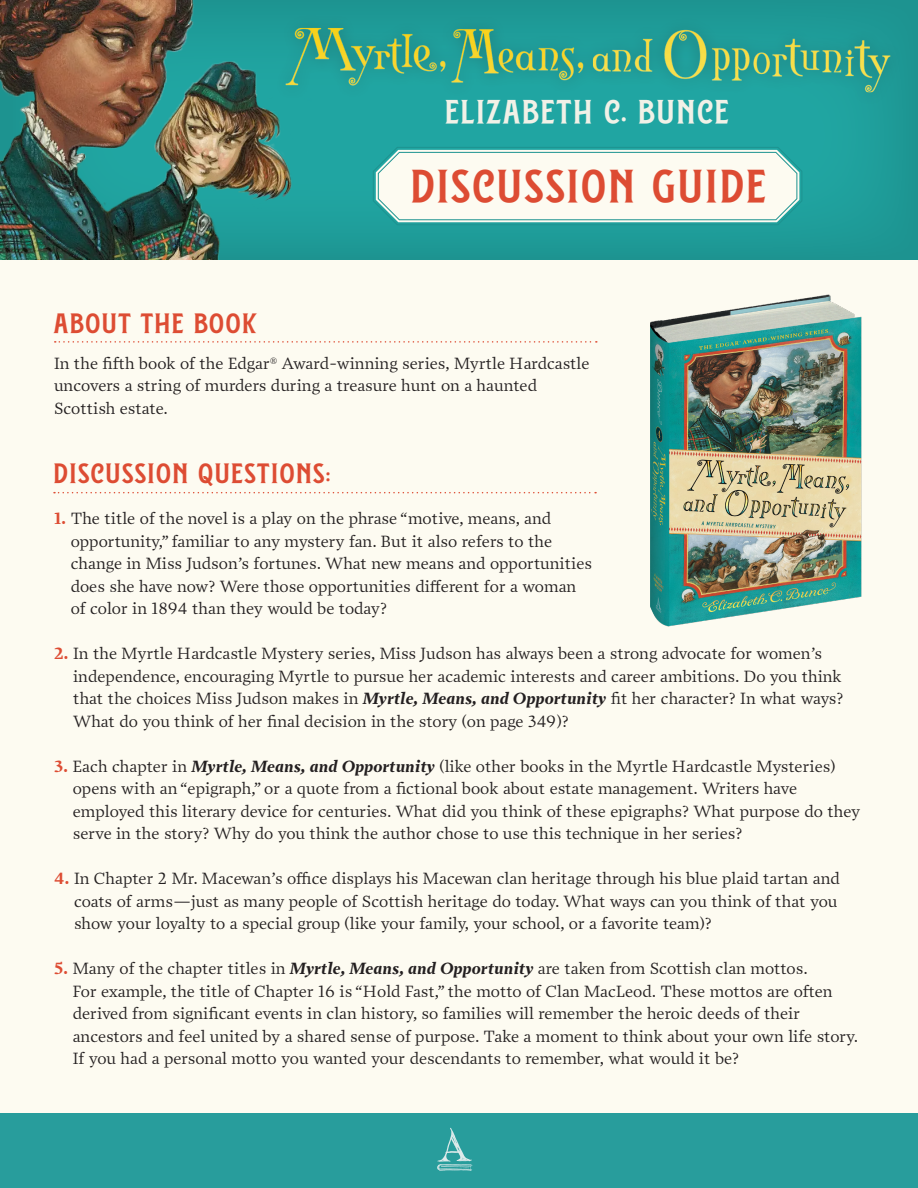
<style>
.page{position:relative;width:918px;height:1188px;background:#fff}
.page>*{position:absolute;margin:0;border:0;box-sizing:border-box;transform-origin:0 0}
.Medium_Grid_2{font:700 37.5px "Figuera Variable";letter-spacing:.01em;color:#dd4c33}
.Medium_Grid_2-2{font:700 27px "Figuera Variable";letter-spacing:.01em;color:#f1f1e7}
.Medium_Grid_2-3{font:700 22.5px "Figuera Variable";letter-spacing:.01em;color:#dd4c33}
.t1{font:16.5px/22.5px "Prensa";color:#231f20}
.s1{font-weight:700;color:#dd4c33}
.s2{font-weight:700;font-style:italic}
</style>
<div class="page">
<div style="left:0;top:162px;width:918px;height:1024px;background:#fdfbf1"></div>
<img style="left:650px;top:294px;width:212px;height:333px">
<div style="left:10px;top:0;width:907px;height:259px;background:#1f9d9a"></div>
<svg style="left:495px;top:149px;width:305px;height:74px;background:#f0f5ec"></svg>
<div style="left:378px;top:152px;width:419px;height:68px;border:1px solid #1d9390;border-radius:21px"></div>
<img style="left:1px;top:0;width:494px;height:259px">
<svg style="left:54px;top:492px;width:542px;height:1px"></svg>
<svg style="left:55px;top:341px;width:542px;height:2px"></svg>
<div style="left:273px;top:14px;width:630px;height:92px;background:#209f9c"></div>
<img style="left:593px;top:38px;width:60px;height:34px">
<img style="left:664px;top:29px;width:226px;height:63px">
<img style="left:285px;top:28px;width:299px;height:58px">
<div style="left:0;top:1114px;width:918px;height:74px;background:#289d9c"></div>
<svg style="left:437px;top:1128px;width:36px;height:43px"></svg>
<p class="Medium_Grid_2-2" style="left:444px;top:93px;width:287px">ELIZABETH C. BUNCE</p>
<p class="Medium_Grid_2" style="left:409px;top:160px;width:359px">DISCUSSION GUIDE</p>
<p class="Medium_Grid_2-3" style="left:53px;top:307px;width:206px">ABOUT THE BOOK</p>
<p class="t1" style="left:54px;top:352px;width:537px">In the fifth book of the Edgar® Award-winning series, Myrtle Hardcastle uncovers a string of murders during a treasure hunt on a haunted<br>Scottish estate.</p>
<p class="Medium_Grid_2-3" style="left:53px;top:457px;width:280px">DISCUSSION QUESTIONS:</p>
<p class="t1" style="left:71px;top:508px;width:523px;text-indent:-17px"><span class="s1">1.</span> The title of the novel is a play on the phrase “motive, means, and opportunity,” familiar to any mystery fan. But it also refers to the change in Miss Judson’s fortunes. What new means and opportunities does she have now? Were those opportunities different for a woman of color in 1894 than they would be today?</p>
<p class="t1" style="left:73px;top:643px;width:772px;text-indent:-19px"><span class="s1">2.</span> In the Myrtle Hardcastle Mystery series, Miss Judson has always been a strong advocate for women’s independence, encouraging Myrtle to pursue her academic interests and career ambitions. Do you think that the choices Miss Judson makes in <span class="s2">Myrtle, Means, and Opportunity</span> fit her character? In what ways?<br>What do you think of her final decision in the story (on page 349)?</p>
<p class="t1" style="left:73px;top:755px;width:789px;text-indent:-19px"><span class="s1">3.</span> Each chapter in <span class="s2">Myrtle, Means, and Opportunity</span> (like other books in the Myrtle Hardcastle Mysteries) opens with an “epigraph,” or a quote from a fictional book about estate management. Writers have employed this literary device for centuries. What did you think of these epigraphs? What purpose do they serve in the story? Why do you think the author chose to use this technique in her series?</p>
<p class="t1" style="left:74px;top:868px;width:767px;text-indent:-20px"><span class="s1">4.</span> In Chapter 2 Mr. Macewan’s office displays his Macewan clan heritage through his blue plaid tartan and coats of arms—just as many people of Scottish heritage do today. What ways can you think of that you show your loyalty to a special group (like your family, your school, or a favorite team)?</p>
<p class="t1" style="left:73px;top:958px;width:787px;text-indent:-19px"><span class="s1">5.</span> Many of the chapter titles in <span class="s2">Myrtle, Means, and Opportunity</span> are taken from Scottish clan mottos.<br>For example, the title of Chapter 16 is “Hold Fast,” the motto of Clan MacLeod. These mottos are often derived from significant events in clan history, so families will remember the heroic deeds of their ancestors and feel united by a shared sense of purpose. Take a moment to think about your own life story.<br>If you had a personal motto you wanted your descendants to remember, what would it be?</p>
</div>
